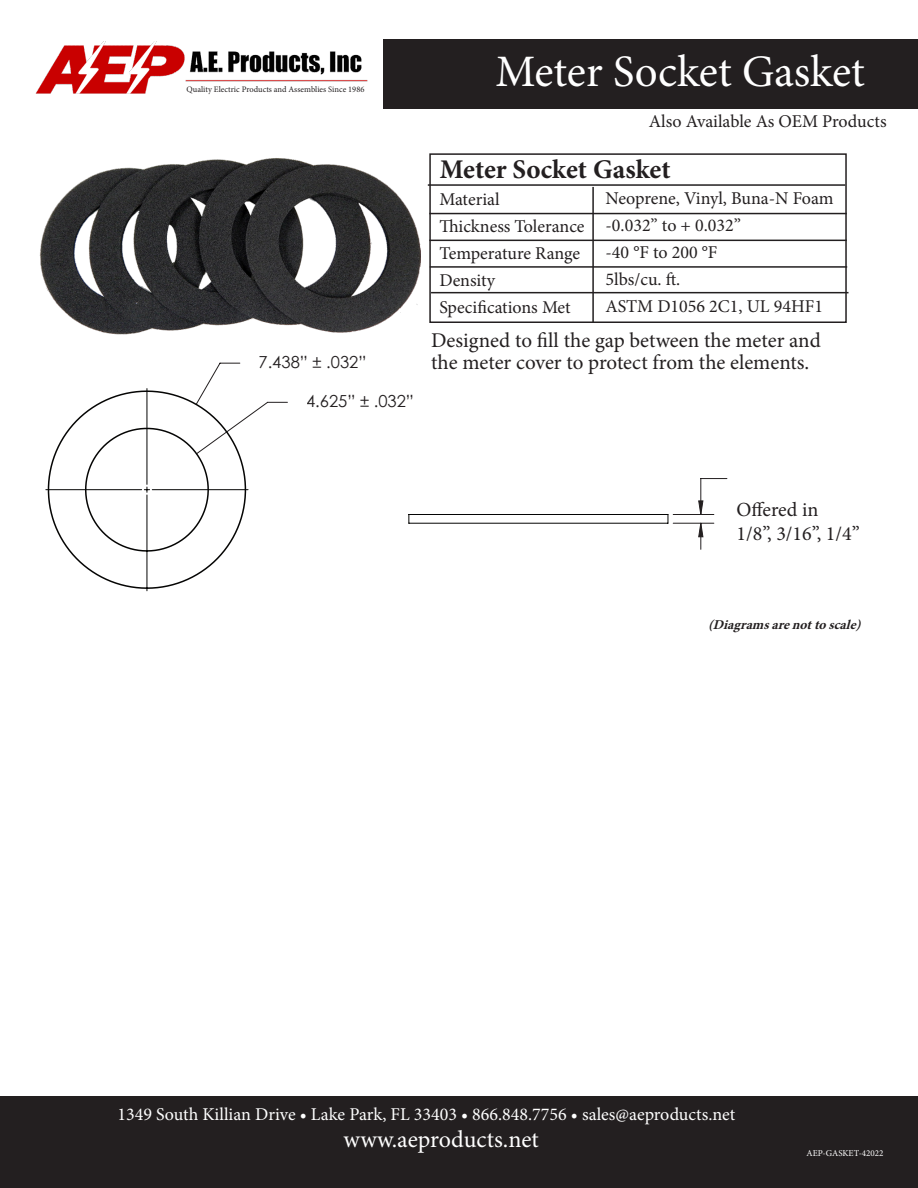
<style>
.page{position:relative;width:918px;height:1188px;background:#fff}
.page>*{position:absolute;margin:0;border:0;box-sizing:border-box;transform-origin:0 0}
.t1{font:45px "Minion Pro";color:#fff}
.t2{font:700 27px "Minion Pro";color:#231f20}
.t3{font:24px "Minion Pro";color:#fff}
.t4{font:21px/22.5px "Minion Pro";color:#231f20}
.t5{font:20.1px "Minion Pro";color:#231f20}
.t6{font:18px/27px "Minion Pro";color:#231f20}
.t7{font:18px "Minion Pro";color:#fff}
.t8{font:16.65px "Century Gothic";color:#231f20}
.t9{font:italic 700 13.5px "Minion Pro";color:#231f20}
.t10{font:9px "Minion Pro";color:#fff}
.t11{font:8.4px "Minion Pro";color:#231f20}
</style>
<div class="page">
<div style="left:0;top:1096px;width:918px;height:92px;background:#231f20"></div>
<img style="left:35px;top:42px;width:333px;height:52px">
<div style="left:384px;top:39px;width:534px;height:70px;background:#231f20"></div>
<div style="left:184px;top:86px;width:183px;height:10px;background:#fff"></div>
<div style="left:429px;top:153px;width:418px;height:170px;border:2px solid #231f20"></div>
<hr style="left:429px;top:213px;width:418px;height:1px;background:#231f20">
<hr style="left:429px;top:240px;width:418px;height:1px;background:#231f20">
<hr style="left:430px;top:266px;width:417px;height:2px;background:#231f20">
<img style="left:39px;top:158px;width:381px;height:177px">
<hr style="left:46px;top:489px;width:96px;height:1px;background:#050504">
<hr style="left:147px;top:495px;width:1px;height:96px;background:#050504">
<svg style="left:47px;top:362px;width:241px;height:228px"></svg>
<hr style="left:673px;top:514px;width:41px;height:1px;background:#231f20">
<hr style="left:673px;top:523px;width:41px;height:1px;background:#231f20">
<svg style="left:701px;top:478px;width:26px;height:1px"></svg>
<hr style="left:700px;top:479px;width:1px;height:36px;background:#231f20">
<svg style="left:698px;top:500px;width:6px;height:49px"></svg>
<hr style="left:409px;top:514px;width:259px;height:1px;background:#050504">
<hr style="left:409px;top:523px;width:259px;height:1px;background:#050504">
<hr style="left:431px;top:292px;width:418px;height:1px;background:#231f20">
<hr style="left:592px;top:187px;width:2px;height:136px;background:#231f20">
<hr style="left:428px;top:184px;width:417px;height:2px;background:#231f20">
<div style="left:243px;top:352px;width:15px;height:20px;background:#fff"></div>
<p class="t11" style="left:186px;top:84px;width:179px">Quality Electric Products and Assemblies Since 1986</p>
<p class="t8" style="left:259px;top:350px;width:109px">7.438” ± .032”</p>
<p class="t8" style="left:306px;top:390px;width:109px">4.625” ± .032”</p>
<p class="t1" style="left:495px;top:41px;width:371px">Meter Socket Gasket</p>
<p class="t6" style="left:649px;top:108px;width:239px">Also Available As OEM Products</p>
<p class="t2" style="left:440px;top:151px;width:232px">Meter Socket Gasket</p>
<p class="t6" style="left:439px;top:186px;width:62px">Material</p>
<p class="t6" style="left:439px;top:213px;width:147px">Thickness Tolerance<br>Temperature Range</p>
<p class="t6" style="left:439px;top:267px;width:57px">Density</p>
<p class="t6" style="left:439px;top:294px;width:133px">Specifications Met</p>
<p class="t6" style="left:606px;top:185px;width:230px">Neoprene, Vinyl, Buna-N Foam</p>
<p class="t6" style="left:606px;top:212px;width:137px">-0.032” to + 0.032”</p>
<p class="t6" style="left:606px;top:239px;width:113px">-40 °F to 200 °F</p>
<p class="t6" style="left:606px;top:266px;width:76px">5lbs/cu. ft.</p>
<p class="t6" style="left:606px;top:293px;width:219px">ASTM D1056 2C1, UL 94HF1</p>
<p class="t4" style="left:431px;top:329px;width:391px">Designed to fill the gap between the meter and the meter cover to protect from the elements.</p>
<p class="t5" style="left:736px;top:496px;width:83px">Offered in</p>
<p class="t5" style="left:736px;top:520px;width:125px">1/8”, 3/16”, 1/4”</p>
<p class="t9" style="left:708px;top:616px;width:159px">(Diagramsarenottoscale)</p>
<p class="t7" style="left:117px;top:1102px;width:619px">1349 South Killian Drive • Lake Park, FL 33403 • 866.848.7756 • sales@aeproducts.net</p>
<h3 class="t3" style="left:344px;top:1124px;width:197px">www.aeproducts.net</h3>
<p class="t10" style="left:807px;top:1147px;width:78px">AEP-GASKET-42022</p>
</div>
